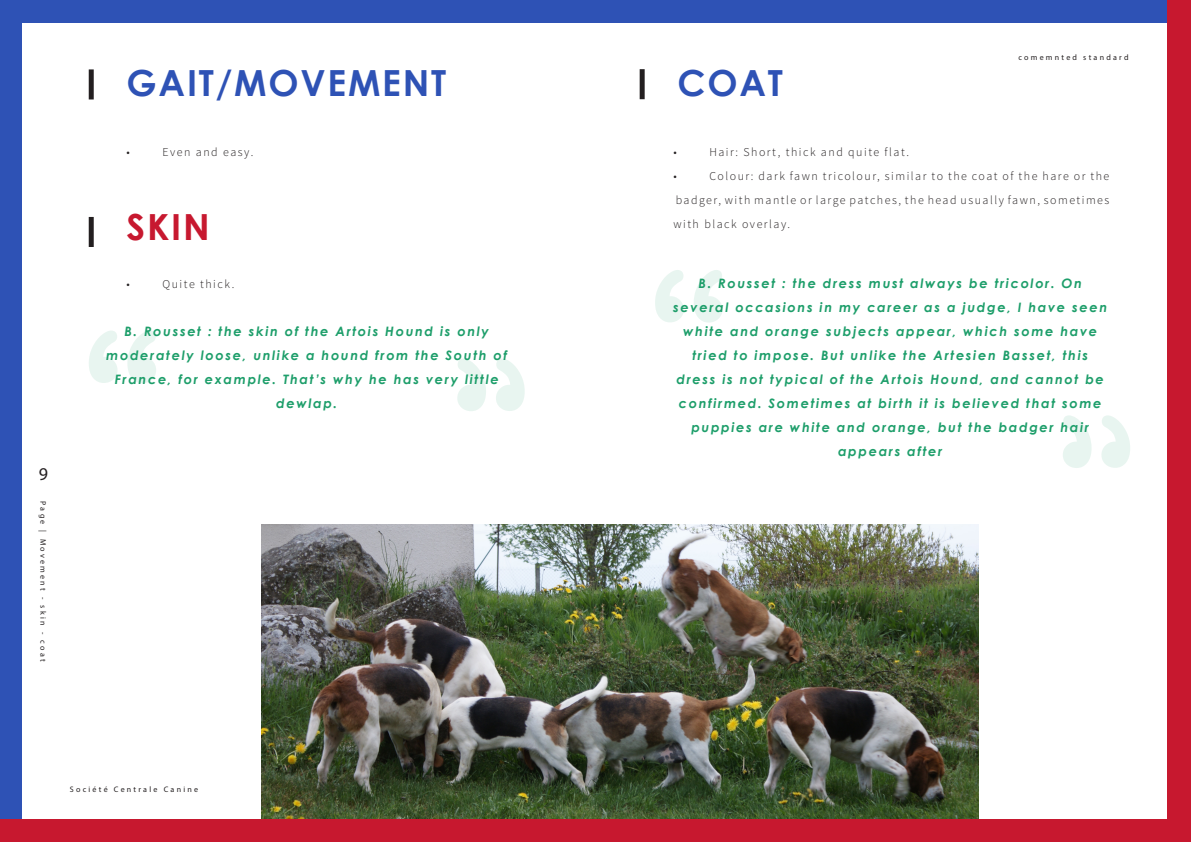
<style>
.page{position:relative;width:1191px;height:842px;background:#c7182f}
.page>*{position:absolute;margin:0;border:0;box-sizing:border-box;transform-origin:0 0}
.Heading_36_pt{font:700 36px "Century Gothic";letter-spacing:.05em;color:#2e52b5}
.Heading_36_pt-2{font:700 36px "Century Gothic";color:#c7182f}
.t1{font:18px "Myriad Pro";color:#231f20}
.Body_9_pt{font:italic 700 13px/24px "Century Gothic";letter-spacing:.125em;color:#1d9e6a;text-align:center}
.Body_9_pt-2{font:300 12px/24px "Source Sans Pro";letter-spacing:.125em;color:#231f20}
.Caption_8_pt{font:8px "Myriad Pro";letter-spacing:.28em;color:#231f20}
</style>
<div class="page">
<div style="left:0;top:0;width:1166px;height:819px;background:#2e52b5"></div>
<div style="left:22px;top:23px;width:1144px;height:796px;background:#fff"></div>
<svg style="left:457px;top:359px;width:68px;height:52px"></svg>
<svg style="left:89px;top:331px;width:67px;height:52px"></svg>
<svg style="left:655px;top:270px;width:67px;height:53px"></svg>
<svg style="left:1063px;top:415px;width:67px;height:53px"></svg>
<div style="left:89px;top:69px;width:5px;height:30px;background:#231f20"></div>
<div style="left:89px;top:217px;width:5px;height:30px;background:#231f20"></div>
<div style="left:639px;top:69px;width:5px;height:30px;background:#231f20"></div>
<img style="left:261px;top:524px;width:718px;height:295px">
<h2 class="t1" style="left:39px;top:463px;width:11px">9</h2>
<p class="Caption_8_pt" style="left:48px;top:501px;width:162px;rotate:90deg">Page | Movement - skin - coat</p>
<p class="Heading_36_pt" style="left:127px;top:56px;width:321px">GAIT/MOVEMENT</p>
<p class="Body_9_pt-2" style="left:127px;top:140px;width:5px">•</p>
<p class="Body_9_pt-2" style="left:163px;top:140px;width:92px">Even and easy.</p>
<p class="Heading_36_pt-2" style="left:127px;top:200px;width:85px">SKIN</p>
<p class="Body_9_pt-2" style="left:127px;top:272px;width:5px">•</p>
<p class="Body_9_pt-2" style="left:163px;top:272px;width:73px">Quite thick.</p>
<p class="Body_9_pt" style="left:106px;top:319px;width:402px">B. Rousset : the skin of the Artois Hound is only moderately loose, unlike a hound from the South of France, for example. That’s why he has very little dewlap.</p>
<p class="Caption_8_pt" style="left:70px;top:784px;width:130px">Société Centrale Canine</p>
<p class="Heading_36_pt" style="left:677px;top:56px;width:107px">COAT</p>
<p class="Caption_8_pt" style="left:1018px;top:52px;width:112px">comemnted standard</p>
<p class="Body_9_pt-2" style="left:673px;top:140px;width:5px">•</p>
<p class="Body_9_pt-2" style="left:709px;top:140px;width:201px">Hair: Short, thick and quite flat.</p>
<p class="Body_9_pt-2" style="left:673px;top:164px;width:5px">•</p>
<p class="Body_9_pt-2" style="left:709px;top:164px;width:401px">Colour: dark fawn tricolour, similar to the coat of the hare or the</p>
<p class="Body_9_pt-2" style="left:673px;top:188px;width:437px">badger, with mantle or large patches, the head usually fawn, sometimes with black overlay.</p>
<p class="Body_9_pt" style="left:673px;top:271px;width:435px">B. Rousset : the dress must always be tricolor. On several occasions in my career as a judge, I have seen white and orange subjects appear, which some have tried to impose. But unlike the Artesien Basset, this dress is not typical of the Artois Hound, and cannot be confirmed. Sometimes at birth it is believed that some puppies are white and orange, but the badger hair appears after</p>
</div>
